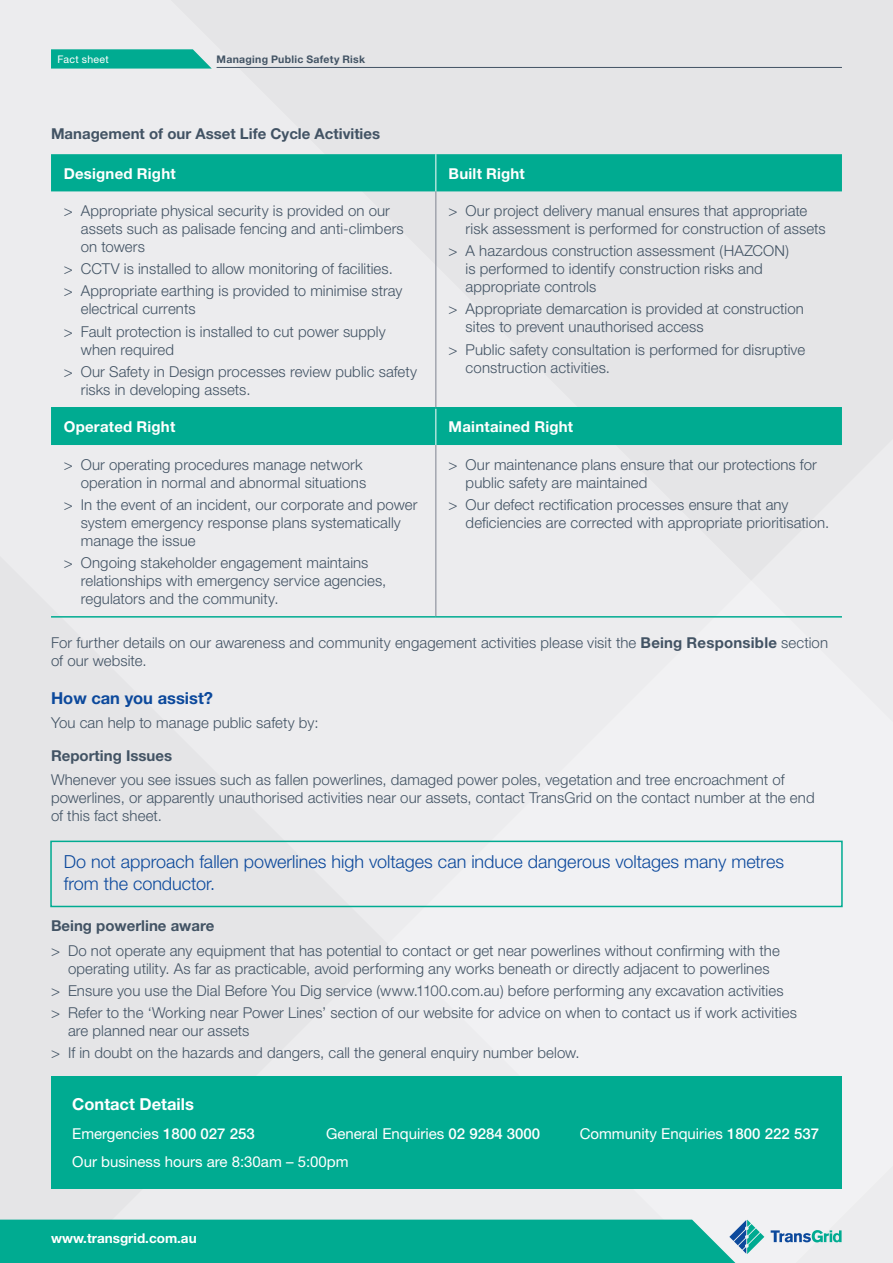
<style>
.page{position:relative;width:893px;height:1263px;background:#ececee}
.page>*{position:absolute;margin:0;border:0;box-sizing:border-box;transform-origin:0 0}
.t1{font:300 18px/21.6px "Helvetica Neue";color:#0c499c}
.t2{font:700 16.5px "Helvetica Neue";color:#0c499c}
.t3{font:700 16.5px "Helvetica Neue";color:#fff}
.t4{font:300 15px/18px "Helvetica Neue";letter-spacing:.005em;color:#425364}
.t5{font:15px "Helvetica Neue";color:#fff}
.t6{font:700 15px "Helvetica Neue";color:#425364}
.t7{font:700 15px "Helvetica Neue";letter-spacing:.015em;color:#fff}
.t8{font:700 13.5px "Helvetica Neue";color:#fff}
.t9{font:700 10.5px "Helvetica Neue";letter-spacing:.025em;color:#425364}
.t10{font:10.5px "Helvetica Neue";letter-spacing:.025em;color:#fff}
.s1{font-weight:700}
.s2{font-weight:500}
</style>
<div class="page">
<svg style="left:771px;top:1230px;width:71px;height:12px"></svg>
<hr style="left:217px;top:67px;width:625px;height:1px;background:#425364">
<svg style="left:51px;top:49px;width:161px;height:20px;background:#16b199"></svg>
<svg style="left:0;top:1219px;width:764px;height:44px;background:#0eae96"></svg>
<div style="left:50px;top:841px;width:793px;height:66px;border:2px solid #00ab91"></div>
<svg style="left:51px;top:154px;width:791px;height:291px;background:#add8d3"></svg>
<hr style="left:435px;top:154px;width:1px;height:37px;background:#fff">
<hr style="left:435px;top:408px;width:1px;height:37px;background:#fff">
<hr style="left:435px;top:191px;width:1px;height:216px;background:#7f8491">
<hr style="left:436px;top:616px;width:406px;height:2px;background:#00ab91">
<hr style="left:435px;top:445px;width:1px;height:171px;background:#7f8491">
<hr style="left:51px;top:616px;width:385px;height:2px;background:#00ab91">
<hr style="left:51px;top:407px;width:385px;height:1px;background:#00ab91">
<hr style="left:436px;top:407px;width:406px;height:1px;background:#00ab91">
<div style="left:51px;top:1076px;width:791px;height:112px;background:#00ab91"></div>
<p class="t10" style="left:57px;top:53px;width:53px">Fact sheet</p>
<p class="t9" style="left:217px;top:53px;width:150px">Managing Public Safety Risk</p>
<p class="t6" style="left:51px;top:125px;width:331px">Management of our Asset Life Cycle Activities</p>
<p class="t7" style="left:64px;top:164px;width:113px">Designed Right</p>
<p class="t7" style="left:449px;top:164px;width:78px">Built Right</p>
<p class="t4" style="left:81px;top:201px;width:324px;text-indent:-17px">&gt; Appropriate physical security is provided on our assets such as palisade fencing and anti-climbers on towers</p>
<p class="t4" style="left:64px;top:257px;width:340px;line-height:22.2px">&gt; CCTV is installed to allow monitoring of facilities. &gt; Appropriate earthing is provided to minimise stray</p>
<p class="t4" style="left:64px;top:298px;width:323px;line-height:22.2px;text-indent:17px">electrical currents<br>&gt; Fault protection is installed to cut power supply</p>
<p class="t4" style="left:64px;top:338px;width:355px;line-height:22.2px;text-indent:17px">when required<br>&gt; Our Safety in Design processes review public safety</p>
<p class="t4" style="left:81px;top:380px;width:171px">risks in developing assets.</p>
<p class="t4" style="left:466px;top:201px;width:362px;text-indent:-17px">&gt; Our project delivery manual ensures that appropriate risk assessment is performed for construction of assets</p>
<p class="t4" style="left:466px;top:242px;width:325px;text-indent:-17px">&gt; A hazardous construction assessment (HAZCON) is performed to identify construction risks and appropriate controls</p>
<p class="t4" style="left:466px;top:300px;width:340px;text-indent:-17px">&gt; Appropriate demarcation is provided at construction sites to prevent unauthorised access</p>
<p class="t4" style="left:466px;top:340px;width:341px;text-indent:-17px">&gt; Public safety consultation is performed for disruptive construction activities.</p>
<p class="t7" style="left:64px;top:418px;width:113px">Operated Right</p>
<p class="t7" style="left:449px;top:418px;width:126px">Maintained Right</p>
<p class="t4" style="left:64px;top:455px;width:304px;text-align:right">&gt; Our operating procedures manage network operation in normal and abnormal situations</p>
<p class="t4" style="left:81px;top:495px;width:338px;text-indent:-17px">&gt; In the event of an incident, our corporate and power system emergency response plans systematically manage the issue</p>
<p class="t4" style="left:81px;top:553px;width:307px;text-indent:-17px">&gt; Ongoing stakeholder engagement maintains relationships with emergency service agencies, regulators and the community.</p>
<p class="t4" style="left:466px;top:455px;width:353px;text-indent:-17px">&gt; Our maintenance plans ensure that our protections for public safety are maintained</p>
<p class="t4" style="left:466px;top:495px;width:365px;text-indent:-17px">&gt; Our defect rectification processes ensure that any deficiencies are corrected with appropriate prioritisation.</p>
<p class="t4" style="left:51px;top:634px;width:778px">For further details on our awareness and community engagement activities please visit the <span class="s1">Being Responsible</span> section of our website.</p>
<p class="t2" style="left:51px;top:687px;width:163px">How can you assist?</p>
<p class="t4" style="left:51px;top:713px;width:269px">You can help to manage public safety by:</p>
<p class="t6" style="left:51px;top:746px;width:123px">Reporting Issues</p>
<p class="t4" style="left:51px;top:770px;width:765px">Whenever you see issues such as fallen powerlines, damaged power poles, vegetation and tree encroachment of powerlines, or apparently unauthorised activities near our assets, contact TransGrid on the contact number at the end of this fact sheet.</p>
<p class="t1" style="left:64px;top:851px;width:722px">Do not approach fallen powerlines high voltages can induce dangerous voltages many metres from the conductor.</p>
<p class="t6" style="left:51px;top:917px;width:165px">Being powerline aware</p>
<p class="t4" style="left:51px;top:941px;width:730px;text-align:center">&gt; Do not operate any equipment that has potential to contact or get near powerlines without confirming with the operating utility. As far as practicable, avoid performing any works beneath or directly adjacent to powerlines</p>
<p class="t4" style="left:51px;top:979px;width:747px;line-height:22.2px">&gt; Ensure you use the Dial Before You Dig service (www.1100.com.au) before performing any excavation activities<br>&gt; Refer to the ‘Working near Power Lines’ section of our website for advice on when to contact us if work activities</p>
<p class="t4" style="left:51px;top:1019px;width:530px;line-height:22.2px;text-indent:17px">are planned near our assets<br>&gt; If in doubt on the hazards and dangers, call the general enquiry number below.</p>
<p class="t3" style="left:72px;top:1094px;width:123px">Contact Details</p>
<p class="t5" style="left:72px;top:1124px;width:184px">Emergencies <span class="s2">1800 027 253</span></p>
<p class="t5" style="left:326px;top:1124px;width:216px">General Enquiries <span class="s2">02 9284 3000</span></p>
<p class="t5" style="left:580px;top:1124px;width:241px">Community Enquiries <span class="s2">1800 222 537</span></p>
<p class="t5" style="left:72px;top:1153px;width:278px">Our business hours are 8:30am – 5:00pm</p>
<p class="t8" style="left:51px;top:1229px;width:147px">www.transgrid.com.au</p>
</div>
